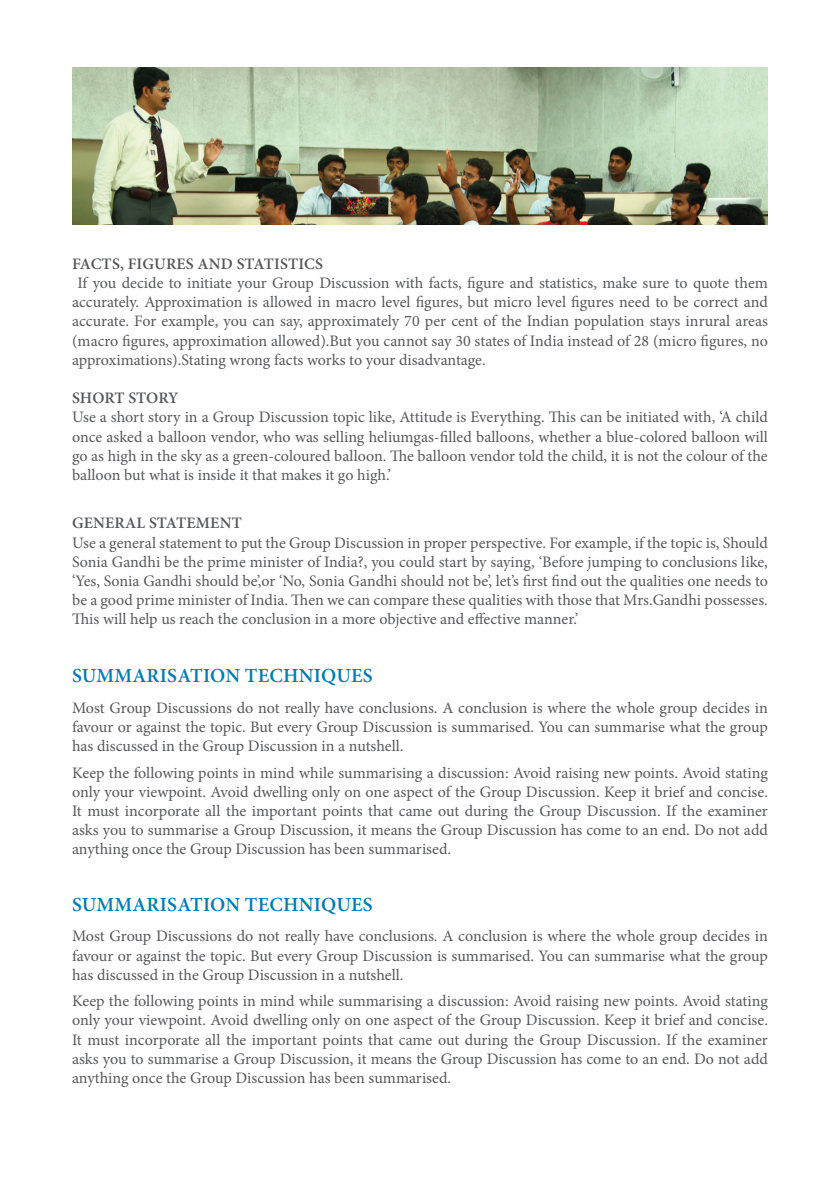
<style>
.page{position:relative;width:840px;height:1191px;background:#fff}
.page>*{position:absolute;margin:0;border:0;box-sizing:border-box;transform-origin:0 0}
.t1{font:600 20px "Minion Pro";letter-spacing:.01em;color:#007cb6}
.t2{font:16px/19.2px "Minion Pro";color:#57585a;text-align:justify}
.t3{font:600 16px "Minion Pro";letter-spacing:.01em;color:#57585a}
</style>
<div class="page">
<img style="left:72px;top:68px;width:695px;height:156px">
<p class="t3" style="left:72px;top:252px;width:242px">FACTS, FIGURES AND STATISTICS</p>
<p class="t2" style="left:72px;top:273px;width:697px;text-indent:5px">If you decide to initiate your Group Discussion with facts, figure and statistics, make sure to quote them accurately. Approximation is allowed in macro level figures, but micro level figures need to be correct and accurate. For example, you can say, approximately 70 per cent of the Indian population stays inrural areas (macro figures, approximation allowed).But you cannot say 30 states of India instead of 28 (micro figures, no approximations).Stating wrong facts works to your disadvantage.</p>
<p class="t3" style="left:72px;top:387px;width:108px">SHORT STORY</p>
<p class="t2" style="left:72px;top:408px;width:697px">Use a short story in a Group Discussion topic like, Attitude is Everything. This can be initiated with, ‘A child once asked a balloon vendor, who was selling heliumgas-filled balloons, whether a blue-colored balloon will go as high in the sky as a green-coloured balloon. The balloon vendor told the child, it is not the colour of the balloon but what is inside it that makes it go high.’</p>
<p class="t3" style="left:72px;top:512px;width:171px">GENERAL STATEMENT</p>
<p class="t2" style="left:72px;top:533px;width:697px">Use a general statement to put the Group Discussion in proper perspective. For example, if the topic is, Should Sonia Gandhi be the prime minister of India?, you could start by saying, ‘Before jumping to conclusions like, ‘Yes, Sonia Gandhi should be’,or ‘No, Sonia Gandhi should not be’, let’s first find out the qualities one needs to be a good prime minister of India. Then we can compare these qualities with those that Mrs.Gandhi possesses.<br>This will help us reach the conclusion in a more objective and effective manner.’</p>
<p class="t1" style="left:72px;top:662px;width:300px">SUMMARISATION TECHNIQUES</p>
<p class="t2" style="left:72px;top:698px;width:697px">Most Group Discussions do not really have conclusions. A conclusion is where the whole group decides in favour or against the topic. But every Group Discussion is summarised. You can summarise what the group has discussed in the Group Discussion in a nutshell.</p>
<p class="t2" style="left:72px;top:763px;width:697px">Keep the following points in mind while summarising a discussion: Avoid raising new points. Avoid stating only your viewpoint. Avoid dwelling only on one aspect of the Group Discussion. Keep it brief and concise.<br>It must incorporate all the important points that came out during the Group Discussion. If the examiner asks you to summarise a Group Discussion, it means the Group Discussion has come to an end. Do not add anything once the Group Discussion has been summarised.</p>
<p class="t1" style="left:72px;top:890px;width:300px">SUMMARISATION TECHNIQUES</p>
<p class="t2" style="left:72px;top:926px;width:697px">Most Group Discussions do not really have conclusions. A conclusion is where the whole group decides in favour or against the topic. But every Group Discussion is summarised. You can summarise what the group has discussed in the Group Discussion in a nutshell.</p>
<p class="t2" style="left:72px;top:991px;width:697px">Keep the following points in mind while summarising a discussion: Avoid raising new points. Avoid stating only your viewpoint. Avoid dwelling only on one aspect of the Group Discussion. Keep it brief and concise.<br>It must incorporate all the important points that came out during the Group Discussion. If the examiner asks you to summarise a Group Discussion, it means the Group Discussion has come to an end. Do not add anything once the Group Discussion has been summarised.</p>
</div>
